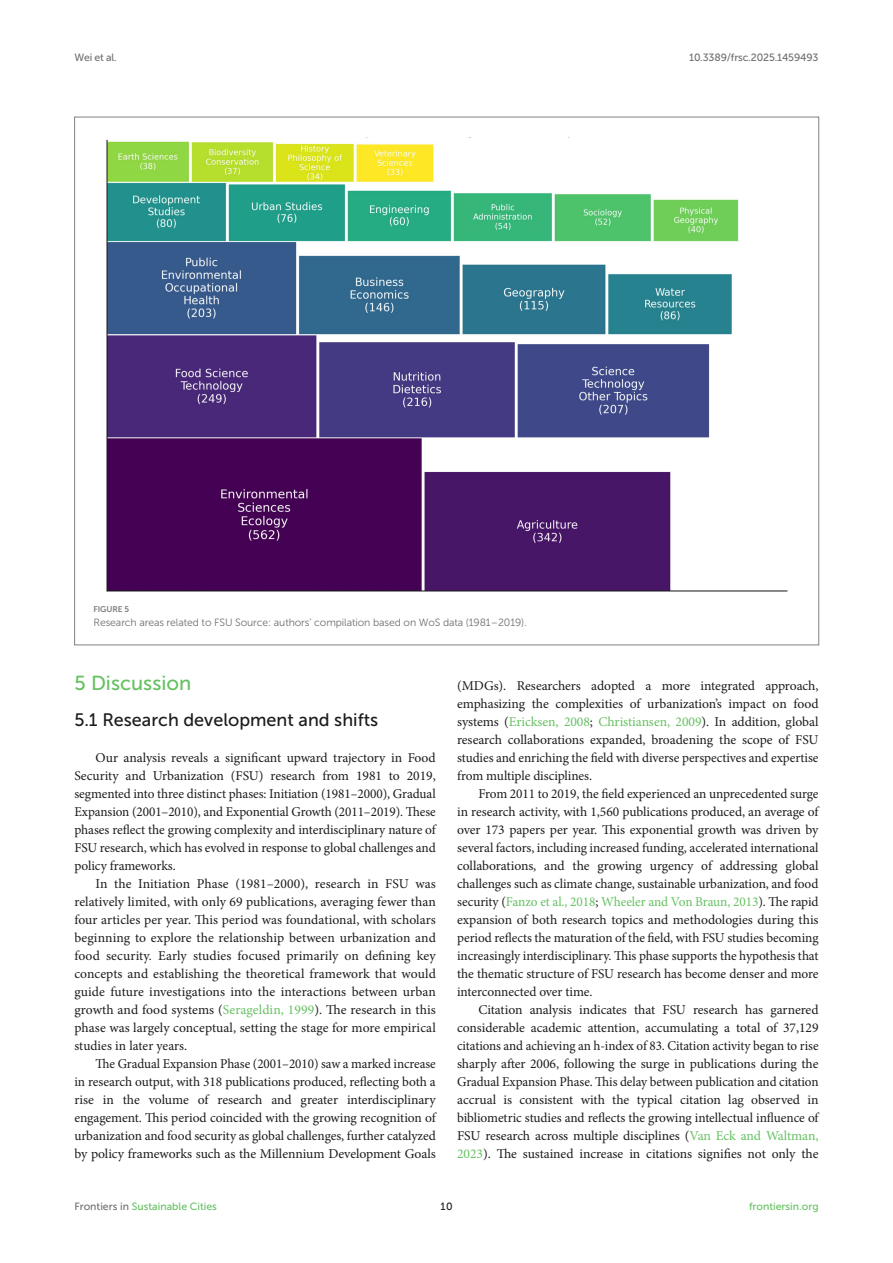
<style>
.page{position:relative;width:893px;height:1263px;background:#fff}
.page>*{position:absolute;margin:0;border:0;box-sizing:border-box;transform-origin:0 0}
.HEAD_1{font:20.25px "Museo Sans 500";color:#65c161}
.HEAD_2_after_HEAD_1{font:18px "Museo Sans 500";color:#1b1c1b}
.TEXT{font:13.5px/18px "Minion Pro";letter-spacing:-.005em;color:#1b1c1b;text-align:justify}
.FIG_LEG{font:10.5px "Museo Sans 300";letter-spacing:-.01em;color:#706f70}
.t1{font:10.5px "Museo Sans 500";color:#65c161}
.t2{font:10.5px "Museo Sans 500";letter-spacing:-.015em;color:#706f70}
.t3{font:10.5px "Museo Sans 500";color:#1b1c1b}
.FIG_HD{font:8.25px "Museo Sans 700";letter-spacing:-.01em;color:#7e7f7f}
.s1{color:#65c161}
.s2{color:#706f70}
</style>
<div class="page">
<img style="left:106px;top:137px;width:682px;height:455px">
<p class="t2" style="left:74px;top:51px;width:44px">Wei et al.</p>
<p class="t2" style="left:689px;top:51px;width:131px">10.3389/frsc.2025.1459493</p>
<p class="FIG_HD" style="left:94px;top:605px;width:37px">FIGURE 5</p>
<p class="FIG_LEG" style="left:94px;top:617px;width:435px">Research areas related to FSU Source: authors’ compilation based on WoS data (1981–2019).</p>
<p class="HEAD_1" style="left:74px;top:672px;width:118px">5 Discussion</p>
<p class="HEAD_2_after_HEAD_1" style="left:74px;top:710px;width:305px">5.1 Research development and shifts</p>
<p class="TEXT" style="left:74px;top:749px;width:363px;text-indent:21px">Our analysis reveals a significant upward trajectory in Food Security and Urbanization (FSU) research from 1981 to 2019, segmented into three distinct phases: Initiation (1981–2000), Gradual Expansion (2001–2010), and Exponential Growth (2011–2019). These phases reflect the growing complexity and interdisciplinary nature of FSU research, which has evolved in response to global challenges and policy frameworks.</p>
<p class="TEXT" style="left:74px;top:875px;width:363px;text-indent:21px">In the Initiation Phase (1981–2000), research in FSU was relatively limited, with only 69 publications, averaging fewer than four articles per year. This period was foundational, with scholars beginning to explore the relationship between urbanization and food security. Early studies focused primarily on defining key concepts and establishing the theoretical framework that would guide future investigations into the interactions between urban growth and food systems (<span class="s1">Serageldin, 1999</span>). The research in this phase was largely conceptual, setting the stage for more empirical studies in later years.</p>
<p class="TEXT" style="left:74px;top:1055px;width:363px;text-indent:21px">The Gradual Expansion Phase (2001–2010) saw a marked increase in research output, with 318 publications produced, reflecting both a rise in the volume of research and greater interdisciplinary engagement. This period coincided with the growing recognition of urbanization and food security as global challenges, further catalyzed by policy frameworks such as the Millennium Development Goals</p>
<p class="TEXT" style="left:457px;top:677px;width:363px">(MDGs). Researchers adopted a more integrated approach, emphasizing the complexities of urbanization’s impact on food systems (<span class="s1">Ericksen, 2008</span>; <span class="s1">Christiansen, 2009</span>). In addition, global research collaborations expanded, broadening the scope of FSU studies and enriching the field with diverse perspectives and expertise from multiple disciplines.</p>
<p class="TEXT" style="left:457px;top:785px;width:363px;text-indent:21px">From 2011 to 2019, the field experienced an unprecedented surge in research activity, with 1,560 publications produced, an average of over 173 papers per year. This exponential growth was driven by several factors, including increased funding, accelerated international collaborations, and the growing urgency of addressing global challenges such as climate change, sustainable urbanization, and food security (<span class="s1">Fanzo et al., 2018</span>; <span class="s1">Wheeler and Von Braun, 2013</span>). The rapid expansion of both research topics and methodologies during this period reflects the maturation of the field, with FSU studies becoming increasingly interdisciplinary. This phase supports the hypothesis that the thematic structure of FSU research has become denser and more interconnected over time.</p>
<p class="TEXT" style="left:457px;top:1001px;width:363px;text-indent:21px">Citation analysis indicates that FSU research has garnered considerable academic attention, accumulating a total of 37,129 citations and achieving an h-index of 83. Citation activity began to rise sharply after 2006, following the surge in publications during the Gradual Expansion Phase. This delay between publication and citation accrual is consistent with the typical citation lag observed in bibliometric studies and reflects the growing intellectual influence of FSU research across multiple disciplines (<span class="s1">Van Eck and Waltman, 2023</span>). The sustained increase in citations signifies not only the</p>
<p class="t1" style="left:74px;top:1200px;width:144px"><span class="s2">Frontiers in</span> Sustainable Cities</p>
<p class="t3" style="left:440px;top:1200px;width:14px">10</p>
<p class="t1" style="left:749px;top:1200px;width:71px">frontiersin.org</p>
</div>
